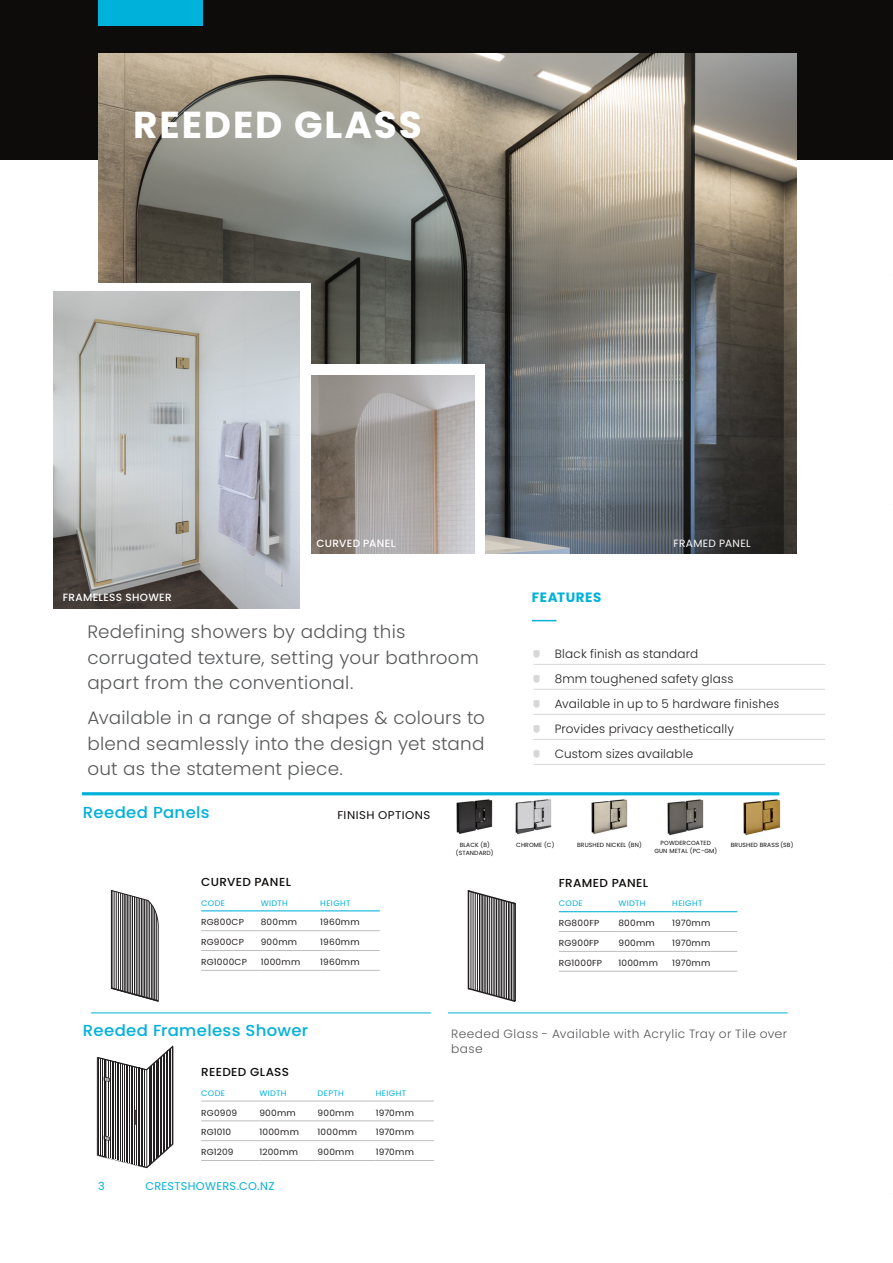
<style>
.page{position:relative;width:893px;height:1263px;background:#fff}
.page>*{position:absolute;margin:0;border:0;box-sizing:border-box;transform-origin:0 0}
.Product_Name{font:700 37.5px "Poppins";letter-spacing:.05em;color:#fff}
.p_body{font:300 18px/25.5px "Poppins";letter-spacing:.015em;color:#57585a}
.p_H3{font:500 15.9px "Poppins";letter-spacing:.025em;color:#00b1d9}
.p_body-2{font:700 13.5px "Poppins";letter-spacing:.04em;color:#00b1d9}
.Paragraph_Style_1{font:300 12px "Poppins";letter-spacing:.015em;color:#231f20}
.p_body-3{font:300 12px/15px "Poppins";letter-spacing:.035em;color:#57585a}
.t1{font:500 11.55px "Poppins";letter-spacing:.03em;color:#0e0c0b}
.t2{font:11.25px "Poppins";letter-spacing:.025em;color:#00b1d9}
.p_table_header{font:11.25px "Poppins";letter-spacing:.04em;color:#0e0c0b;scale:1.04 1}
.p_table_header-2{font:500 10.5px "Poppins";letter-spacing:.03em;color:#fff}
.p_table_header-3{font:10.5px "Poppins";letter-spacing:.03em;color:#fff}
.t3{font:8.7px "Poppins";letter-spacing:.025em;color:#231f20}
.t4{font:7.95px "Poppins";letter-spacing:.04em;color:#00b1d9}
.t5{font:6px "Poppins";letter-spacing:.02em;color:#0e0c0b}
</style>
<div class="page">
<svg style="left:467px;top:890px;width:49px;height:112px"></svg>
<img style="left:457px;top:799px;width:36px;height:35px">
<div style="left:0;top:0;width:893px;height:159px;background:#0e0c0b"></div>
<img style="left:99px;top:53px;width:697px;height:501px">
<div style="left:302px;top:364px;width:183px;height:190px;background:#fff"></div>
<img style="left:311px;top:375px;width:164px;height:179px">
<svg style="left:532px;top:620px;width:24px;height:1px"></svg>
<hr style="left:533px;top:664px;width:292px;height:1px;background:#d9d7d5">
<hr style="left:533px;top:689px;width:292px;height:1px;background:#d9d7d5">
<hr style="left:533px;top:714px;width:292px;height:1px;background:#d9d7d5">
<hr style="left:533px;top:739px;width:292px;height:1px;background:#d9d7d5">
<hr style="left:533px;top:764px;width:292px;height:1px;background:#d9d7d5">
<svg style="left:533px;top:650px;width:7px;height:8px"></svg>
<svg style="left:533px;top:675px;width:7px;height:8px"></svg>
<svg style="left:533px;top:700px;width:7px;height:8px"></svg>
<svg style="left:533px;top:725px;width:7px;height:8px"></svg>
<svg style="left:533px;top:750px;width:7px;height:8px"></svg>
<hr style="left:201px;top:930px;width:60px;height:1px;background:#bcbdc0">
<hr style="left:261px;top:930px;width:59px;height:1px;background:#bcbdc0">
<hr style="left:320px;top:930px;width:60px;height:1px;background:#bcbdc0">
<hr style="left:201px;top:950px;width:60px;height:1px;background:#bcbdc0">
<hr style="left:261px;top:950px;width:59px;height:1px;background:#bcbdc0">
<hr style="left:320px;top:950px;width:60px;height:1px;background:#bcbdc0">
<hr style="left:201px;top:970px;width:60px;height:1px;background:#bcbdc0">
<hr style="left:261px;top:970px;width:59px;height:1px;background:#bcbdc0">
<hr style="left:320px;top:970px;width:60px;height:1px;background:#bcbdc0">
<hr style="left:201px;top:910px;width:60px;height:1px;background:#00b1d9">
<hr style="left:261px;top:910px;width:59px;height:1px;background:#00b1d9">
<hr style="left:320px;top:910px;width:60px;height:1px;background:#00b1d9">
<hr style="left:82px;top:792px;width:697px;height:3px;background:#00b1d9">
<hr style="left:559px;top:911px;width:59px;height:1px;background:#00b1d9">
<hr style="left:618px;top:911px;width:54px;height:1px;background:#00b1d9">
<hr style="left:672px;top:911px;width:65px;height:1px;background:#00b1d9">
<hr style="left:559px;top:931px;width:59px;height:1px;background:#bcbdc0">
<hr style="left:618px;top:931px;width:54px;height:1px;background:#bcbdc0">
<hr style="left:672px;top:931px;width:65px;height:1px;background:#bcbdc0">
<hr style="left:559px;top:951px;width:59px;height:1px;background:#bcbdc0">
<hr style="left:618px;top:951px;width:54px;height:1px;background:#bcbdc0">
<hr style="left:672px;top:951px;width:65px;height:1px;background:#bcbdc0">
<hr style="left:559px;top:971px;width:59px;height:1px;background:#bcbdc0">
<hr style="left:618px;top:971px;width:54px;height:1px;background:#bcbdc0">
<hr style="left:672px;top:971px;width:65px;height:1px;background:#bcbdc0">
<img style="left:592px;top:799px;width:36px;height:35px">
<img style="left:744px;top:799px;width:36px;height:36px">
<img style="left:515px;top:799px;width:36px;height:36px">
<img style="left:668px;top:799px;width:36px;height:36px">
<svg style="left:110px;top:890px;width:49px;height:112px"></svg>
<svg style="left:201px;top:1100px;width:233px;height:1px"></svg>
<hr style="left:201px;top:1101px;width:58px;height:1px;background:#bcbdc0">
<hr style="left:259px;top:1101px;width:59px;height:1px;background:#bcbdc0">
<hr style="left:318px;top:1101px;width:58px;height:1px;background:#bcbdc0">
<hr style="left:376px;top:1101px;width:58px;height:1px;background:#bcbdc0">
<hr style="left:201px;top:1120px;width:58px;height:1px;background:#bcbdc0">
<hr style="left:259px;top:1120px;width:59px;height:1px;background:#bcbdc0">
<hr style="left:318px;top:1120px;width:58px;height:1px;background:#bcbdc0">
<hr style="left:376px;top:1120px;width:58px;height:1px;background:#bcbdc0">
<hr style="left:201px;top:1140px;width:58px;height:1px;background:#bcbdc0">
<hr style="left:259px;top:1140px;width:59px;height:1px;background:#bcbdc0">
<hr style="left:318px;top:1140px;width:58px;height:1px;background:#bcbdc0">
<hr style="left:376px;top:1140px;width:58px;height:1px;background:#bcbdc0">
<hr style="left:201px;top:1160px;width:58px;height:1px;background:#bcbdc0">
<hr style="left:259px;top:1160px;width:59px;height:1px;background:#bcbdc0">
<hr style="left:318px;top:1160px;width:58px;height:1px;background:#bcbdc0">
<hr style="left:376px;top:1160px;width:58px;height:1px;background:#bcbdc0">
<hr style="left:448px;top:1013px;width:340px;height:1px;background:#00b1d9">
<hr style="left:91px;top:1013px;width:340px;height:1px;background:#00b1d9">
<img style="left:96px;top:1046px;width:78px;height:123px">
<svg style="left:97px;top:1045px;width:76px;height:123px"></svg>
<hr style="left:104px;top:1059px;width:1px;height:97px;background:#231f20">
<hr style="left:171px;top:1048px;width:1px;height:97px;background:#231f20">
<div style="left:45px;top:283px;width:265px;height:335px;background:#fff"></div>
<img style="left:54px;top:291px;width:246px;height:317px">
<div style="left:98px;top:0;width:105px;height:26px;background:#00b1d9"></div>
<p class="Product_Name" style="left:133px;top:103px;width:290px">REEDED GLASS</p>
<p class="p_table_header-2" style="left:63px;top:591px;width:110px">FRAMELESS SHOWER</p>
<p class="p_table_header-2" style="left:316px;top:537px;width:80px">CURVED PANEL</p>
<p class="p_body" style="left:87px;top:619px;width:393px">Redefining showers by adding this corrugated texture, setting your bathroom apart from the conventional.</p>
<p class="p_body" style="left:87px;top:705px;width:399px;text-align:justify">Available in a range of shapes &amp; colours to blend seamlessly into the design yet stand out as the statement piece.</p>
<p class="p_H3" style="left:83px;top:803px;width:128px">Reeded Panels</p>
<p class="p_table_header" style="left:337px;top:808px;width:91px">FINISH OPTIONS</p>
<p class="t1" style="left:201px;top:875px;width:91px">CURVED PANEL</p>
<p class="t4" style="left:201px;top:898px;width:26px">CODE</p>
<p class="t4" style="left:261px;top:898px;width:29px">WIDTH</p>
<p class="t4" style="left:320px;top:898px;width:32px">HEIGHT</p>
<p class="t3" style="left:201px;top:917px;width:44px">RG800CP</p>
<p class="t3" style="left:261px;top:917px;width:38px">800mm</p>
<p class="t3" style="left:320px;top:917px;width:41px">1960mm</p>
<p class="t3" style="left:201px;top:937px;width:44px">RG900CP</p>
<p class="t3" style="left:261px;top:937px;width:38px">900mm</p>
<p class="t3" style="left:320px;top:937px;width:41px">1960mm</p>
<p class="t3" style="left:201px;top:957px;width:47px">RG1000CP</p>
<p class="t3" style="left:261px;top:957px;width:41px">1000mm</p>
<p class="t3" style="left:320px;top:957px;width:41px">1960mm</p>
<p class="t5" style="left:460px;top:841px;width:32px">BLACK (B)</p>
<p class="t5" style="left:456px;top:849px;width:39px">(STANDARD)</p>
<p class="p_body-2" style="left:532px;top:590px;width:71px">FEATURES</p>
<p class="p_table_header-3" style="left:674px;top:537px;width:79px">FRAMED PANEL</p>
<p class="Paragraph_Style_1" style="left:555px;top:647px;width:145px">Black finish as standard</p>
<p class="Paragraph_Style_1" style="left:555px;top:672px;width:180px">8mm toughened safety glass</p>
<p class="Paragraph_Style_1" style="left:555px;top:697px;width:227px">Available in up to 5 hardware finishes</p>
<p class="Paragraph_Style_1" style="left:555px;top:722px;width:181px">Provides privacy aesthetically</p>
<p class="Paragraph_Style_1" style="left:555px;top:747px;width:140px">Custom sizes available</p>
<p class="t5" style="left:516px;top:841px;width:40px">CHROME (C)</p>
<p class="t5" style="left:577px;top:841px;width:66px">BRUSHED NICKEL (BN)</p>
<p class="t5" style="left:661px;top:839px;width:52px">POWDERCOATED</p>
<p class="t5" style="left:654px;top:847px;width:64px">GUN METAL (PC-GM)</p>
<p class="t1" style="left:559px;top:876px;width:91px">FRAMED PANEL</p>
<p class="t4" style="left:559px;top:899px;width:26px">CODE</p>
<p class="t4" style="left:618px;top:899px;width:29px">WIDTH</p>
<p class="t4" style="left:672px;top:899px;width:32px">HEIGHT</p>
<p class="t3" style="left:559px;top:918px;width:42px">RG800FP</p>
<p class="t3" style="left:618px;top:918px;width:38px">800mm</p>
<p class="t3" style="left:672px;top:918px;width:40px">1970mm</p>
<p class="t3" style="left:559px;top:938px;width:42px">RG900FP</p>
<p class="t3" style="left:618px;top:938px;width:38px">900mm</p>
<p class="t3" style="left:672px;top:938px;width:40px">1970mm</p>
<p class="t3" style="left:559px;top:958px;width:45px">RG1000FP</p>
<p class="t3" style="left:618px;top:958px;width:41px">1000mm</p>
<p class="t3" style="left:672px;top:958px;width:40px">1970mm</p>
<p class="t5" style="left:731px;top:841px;width:64px">BRUSHED BRASS (SB)</p>
<p class="p_H3" style="left:83px;top:1021px;width:227px">Reeded Frameless Shower</p>
<p class="p_body-3" style="left:451px;top:1026px;width:337px">Reeded Glass - Available with Acrylic Tray or Tile over base</p>
<p class="t1" style="left:201px;top:1065px;width:89px">REEDED GLASS</p>
<p class="t4" style="left:201px;top:1088px;width:26px">CODE</p>
<p class="t4" style="left:259px;top:1088px;width:29px">WIDTH</p>
<p class="t4" style="left:318px;top:1088px;width:28px">DEPTH</p>
<p class="t4" style="left:376px;top:1088px;width:32px">HEIGHT</p>
<p class="t3" style="left:201px;top:1107px;width:37px">RG0909</p>
<p class="t3" style="left:259px;top:1107px;width:38px">900mm</p>
<p class="t3" style="left:318px;top:1107px;width:38px">900mm</p>
<p class="t3" style="left:376px;top:1107px;width:40px">1970mm</p>
<p class="t3" style="left:201px;top:1127px;width:32px">RG1010</p>
<p class="t3" style="left:259px;top:1127px;width:41px">1000mm</p>
<p class="t3" style="left:318px;top:1127px;width:41px">1000mm</p>
<p class="t3" style="left:376px;top:1127px;width:40px">1970mm</p>
<p class="t3" style="left:201px;top:1147px;width:34px">RG1209</p>
<p class="t3" style="left:259px;top:1147px;width:40px">1200mm</p>
<p class="t3" style="left:318px;top:1147px;width:38px">900mm</p>
<p class="t3" style="left:376px;top:1147px;width:40px">1970mm</p>
<p class="t2" style="left:98px;top:1180px;width:8px">3</p>
<p class="t2" style="left:145px;top:1180px;width:131px">CRESTSHOWERS.CO.NZ</p>
</div>
